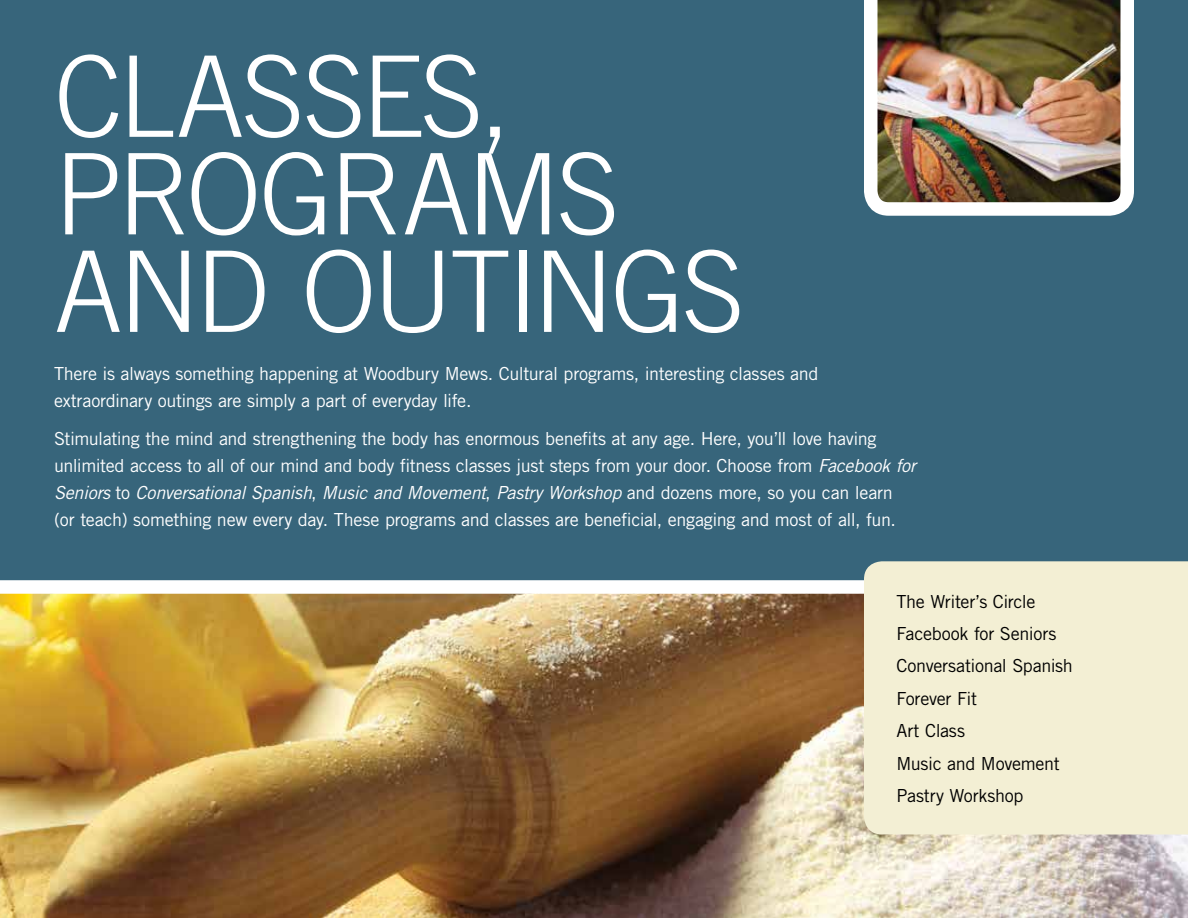
<style>
.page{position:relative;width:1188px;height:918px;background:#fff}
.page>*{position:absolute;margin:0;border:0;box-sizing:border-box;transform-origin:0 0}
.t1{font:300 112.5px/97.5px "Trade Gothic";letter-spacing:-.035em;color:#fff}
.t2{font:18px/27px "Trade Gothic";letter-spacing:-.015em;color:#fff}
.t3{font:18px/32.4px "Trade Gothic";letter-spacing:-.015em;color:#000}
.s1{font-style:italic}
</style>
<div class="page">
<img style="left:0;top:594px;width:1188px;height:324px">
<div style="left:0;top:0;width:1188px;height:594px;background:#37657b"></div>
<div style="left:864px;top:561px;width:324px;height:273px;background:#f3efd4"></div>
<img style="left:864px;top:0;width:270px;height:216px">
<h1 class="t1" style="left:54px;top:47px;width:692px">CLASSES,<br>PROGRAMS<br>AND OUTINGS</h1>
<p class="t2" style="left:54px;top:360px;width:766px">There is always something happening at Woodbury Mews. Cultural programs, interesting classes and extraordinary outings are simply a part of everyday life.</p>
<p class="t2" style="left:54px;top:425px;width:864px">Stimulating the mind and strengthening the body has enormous benefits at any age. Here, you’ll love having unlimited access to all of our mind and body fitness classes just steps from your door. Choose from <span class="s1">Facebook for Seniors</span> to <span class="s1">Conversational Spanish</span>, <span class="s1">Music and Movement</span>, <span class="s1">Pastry Workshop</span> and dozens more, so you can learn (or teach) something new every day. These programs and classes are beneficial, engaging and most of all, fun.</p>
<p class="t3" style="left:896px;top:585px;width:178px">The Writer’s Circle<br>Facebook for Seniors<br>Conversational Spanish<br>Forever Fit<br>Art Class<br>Music and Movement<br>Pastry Workshop</p>
</div>
